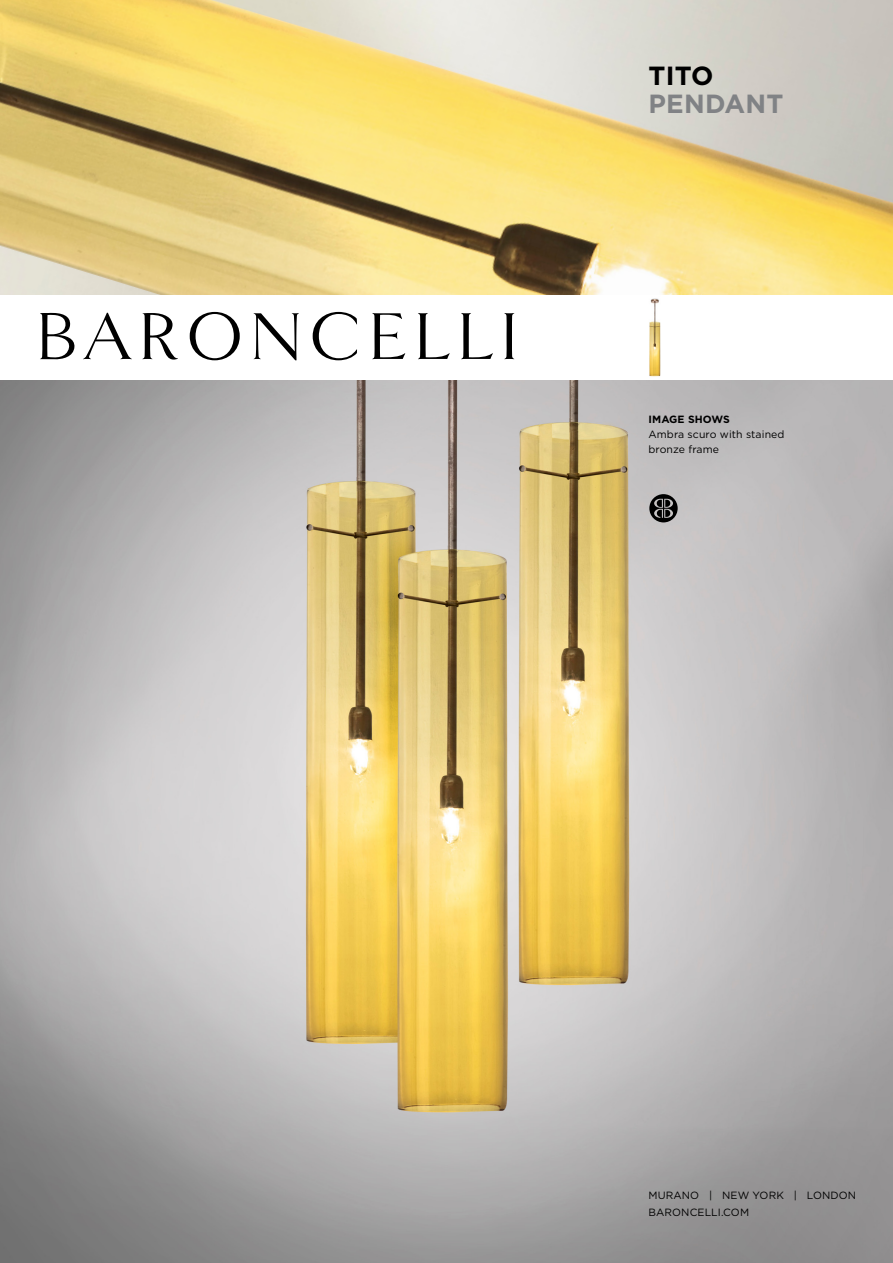
<style>
.page{position:relative;width:893px;height:1263px;background:#fff}
.page>*{position:absolute;margin:0;border:0;box-sizing:border-box;transform-origin:0 0}
.t1{font:700 26.25px "Gotham";letter-spacing:.01em;color:#808285}
.t2{font:700 26.25px "Gotham";color:#000}
.t3{font:10.5px/15px "Gotham";letter-spacing:.01em;color:#000}
.t4{font:700 10.5px "Gotham";letter-spacing:.01em;color:#000}
</style>
<div class="page">
<img style="left:0;top:380px;width:893px;height:883px">
<img style="left:0;top:0;width:893px;height:295px">
<svg style="left:40px;top:312px;width:475px;height:48px"></svg>
<svg style="left:649px;top:494px;width:29px;height:28px"></svg>
<img style="left:649px;top:298px;width:12px;height:79px">
<h1 class="t2" style="left:648px;top:60px;width:67px">TITO</h1>
<h1 class="t1" style="left:648px;top:87px;width:137px">PENDANT</h1>
<p class="t4" style="left:648px;top:413px;width:83px">IMAGE SHOWS</p>
<p class="t3" style="left:648px;top:427px;width:138px">Ambra scuro with stained bronze frame</p>
<p class="t3" style="left:648px;top:1187px;width:209px;line-height:16.5px">MURANO | NEW YORK | LONDON<br>BARONCELLI.COM</p>
</div>
